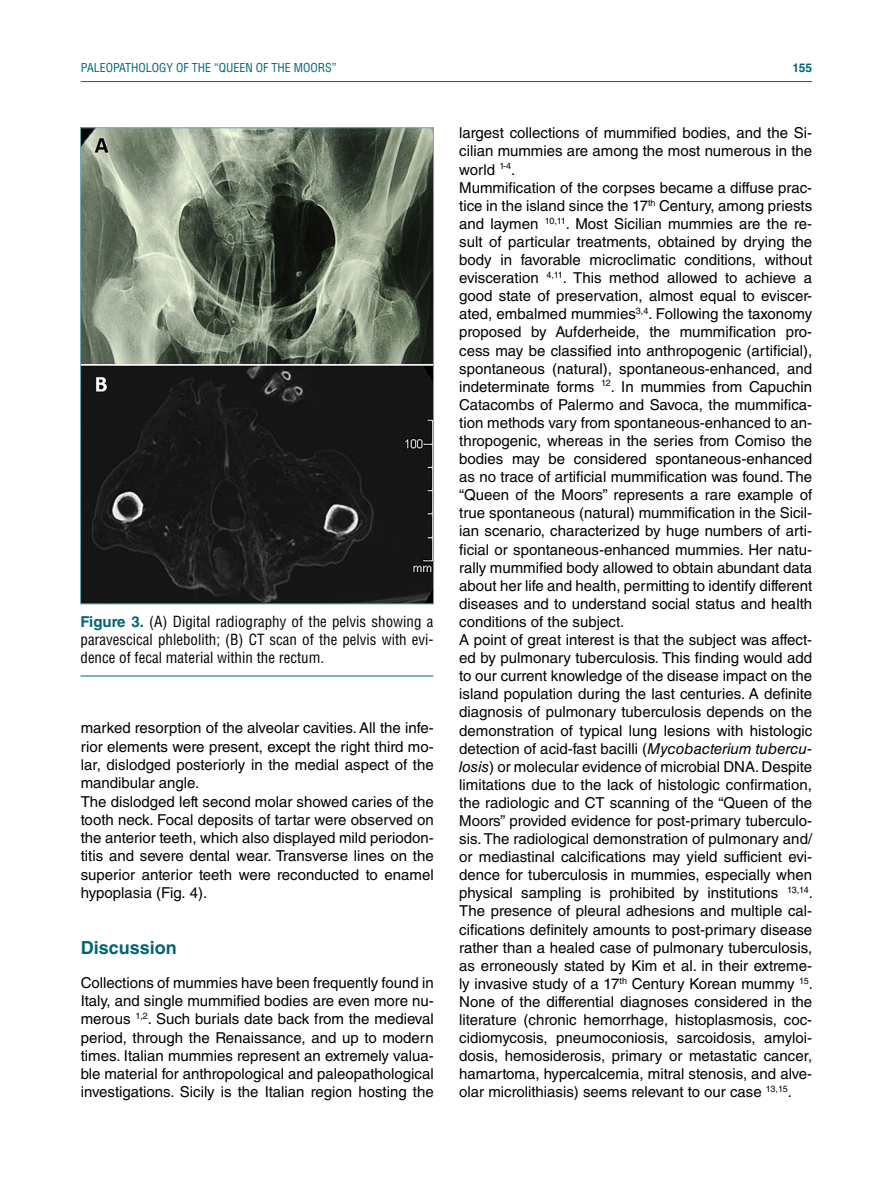
<style>
.page{position:relative;width:893px;height:1191px;background:#fff}
.page>*{position:absolute;margin:0;border:0;box-sizing:border-box;transform-origin:0 0}
.t1{font:700 18px "Helvetica LT Std";color:#006475}
.t2{font:15px/18.1px "Helvetica LT Std";color:#000}
.t3{font:condensed 15px/18px "Helvetica LT Std";color:#000;text-align:justify}
.t4{font:condensed 12px "Helvetica LT Std";color:#006475}
.t5{font:700 12px "Helvetica LT Std";color:#006475}
.s1{font-weight:700;font-stretch:normal;color:#006475}
.s2{font-style:italic}
</style>
<div class="page">
<hr style="left:81px;top:81px;width:731px;height:1px;background:#006475">
<img style="left:82px;top:130px;width:350px;height:472px">
<hr style="left:80px;top:676px;width:353px;height:1px;background:#006475">
<p class="t4" style="left:81px;top:61px;width:257px">PALEOPATHOLOGY OF THE “QUEEN OF THE MOORS”</p>
<p class="t5" style="left:792px;top:61px;width:21px">155</p>
<p class="t3" style="left:80px;top:612px;width:354px"><span class="s1">Figure 3.</span> (A) Digital radiography of the pelvis showing a paravescical phlebolith; (B) CT scan of the pelvis with evi&shy;dence of fecal material within the rectum.</p>
<p class="t2" style="left:81px;top:719px;width:354px">marked resorption of the alveolar cavities. All the infe&shy;rior elements were present, except the right third mo&shy;lar, dislodged posteriorly in the medial aspect of the mandibular angle.<br>The dislodged left second molar showed caries of the tooth neck. Focal deposits of tartar were observed on the anterior teeth, which also displayed mild periodon&shy;titis and severe dental wear. Transverse lines on the superior anterior teeth were reconducted to enamel hypoplasia (Fig. 4).</p>
<p class="t1" style="left:81px;top:936px;width:98px">Discussion</p>
<p class="t2" style="left:81px;top:973px;width:354px;text-align:justify">Collections of mummies have been frequently found in Italy, and single mummified bodies are even more nu&shy;merous <sup>1,2</sup>. Such burials date back from the medieval period, through the Renaissance, and up to modern times. Italian mummies represent an extremely valua&shy;ble material for anthropological and paleopathological investigations. Sicily is the Italian region hosting the</p>
<p class="t2" style="left:459px;top:124px;width:355px">largest collections of mummified bodies, and the Si&shy;cilian mummies are among the most numerous in the world <sup>1-4</sup>.<br>Mummification of the corpses became a diffuse prac&shy;tice in the island since the 17<sup>th</sup> Century, among priests and laymen <sup>10,11</sup>. Most Sicilian mummies are the re&shy;sult of particular treatments, obtained by drying the body in favorable microclimatic conditions, without evisceration <sup>4,11</sup>. This method allowed to achieve a good state of preservation, almost equal to eviscer&shy;ated, embalmed mummies<sup>3,4</sup>. Following the taxonomy proposed by Aufderheide, the mummification pro&shy;cess may be classified into anthropogenic (artificial), spontaneous (natural), spontaneous-enhanced, and indeterminate forms <sup>12</sup>. In mummies from Capuchin Catacombs of Palermo and Savoca, the mummifica&shy;tion methods vary from spontaneous-enhanced to an&shy;thropogenic, whereas in the series from Comiso the bodies may be considered spontaneous-enhanced as no trace of artificial mummification was found. The “Queen of the Moors” represents a rare example of true spontaneous (natural) mummification in the Sicil&shy;ian scenario, characterized by huge numbers of arti&shy;ficial or spontaneous-enhanced mummies. Her natu&shy;rally mummified body allowed to obtain abundant data about her life and health, permitting to identify different diseases and to understand social status and health conditions of the subject.<br>A point of great interest is that the subject was affect&shy;ed by pulmonary tuberculosis. This finding would add to our current knowledge of the disease impact on the island population during the last centuries. A definite diagnosis of pulmonary tuberculosis depends on the demonstration of typical lung lesions with histologic detection of acid-fast bacilli (<span class="s2">Mycobacterium tubercu&shy;losis</span>) or molecular evidence of microbial DNA. Despite limitations due to the lack of histologic confirmation, the radiologic and CT scanning of the “Queen of the Moors” provided evidence for post-primary tuberculo&shy;sis. The radiological demonstration of pulmonary and/ or mediastinal calcifications may yield sufficient evi&shy;dence for tuberculosis in mummies, especially when physical sampling is prohibited by institutions <sup>13,14</sup>.<br>The presence of pleural adhesions and multiple cal&shy;cifications definitely amounts to post-primary disease rather than a healed case of pulmonary tuberculosis, as erroneously stated by Kim et al. in their extreme&shy;ly invasive study of a 17<sup>th</sup> Century Korean mummy <sup>15</sup>.<br>None of the differential diagnoses considered in the literature (chronic hemorrhage, histoplasmosis, coc&shy;cidiomycosis, pneumoconiosis, sarcoidosis, amyloi&shy;dosis, hemosiderosis, primary or metastatic cancer, hamartoma, hypercalcemia, mitral stenosis, and alve&shy;olar microlithiasis) seems relevant to our case <sup>13,15</sup>.</p>
</div>
